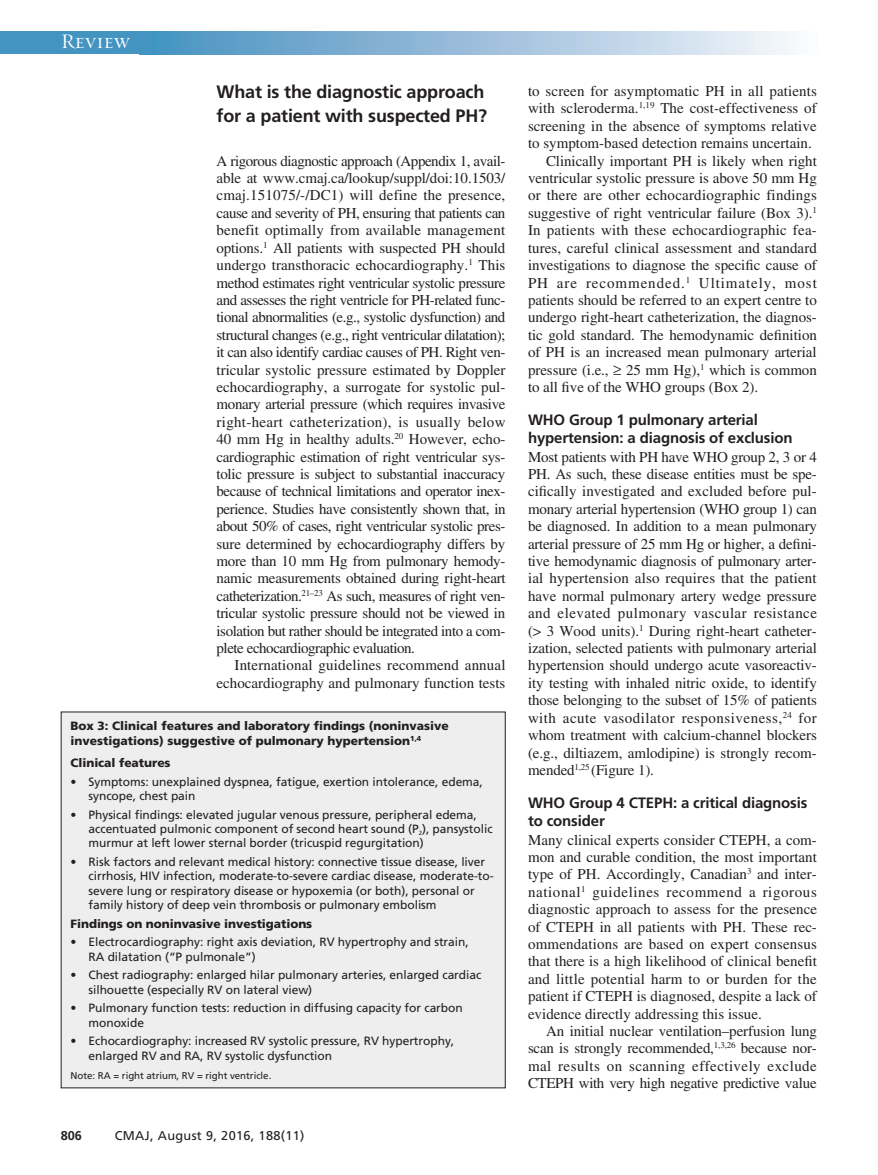
<style>
.page{position:relative;width:878px;height:1175px;background:#fff}
.page>*{position:absolute;margin:0;border:0;box-sizing:border-box;transform-origin:0 0}
.t1{font:21px "Requiem Display HTF Small Caps";letter-spacing:.005em;color:#fff}
.t2{font:700 18px/24px "Frutiger LT Std";letter-spacing:-.01em;color:#231f20}
.PJ{font:15px/17.4px "Times LT Std";color:#231f20;text-align:justify}
.t3{font:700 15px/18px "Frutiger LT Std";letter-spacing:-.01em;color:#231f20}
.t4{font:12.75px "Frutiger LT Std";letter-spacing:.025em;color:#231f20}
.t5{font:700 12.75px "Frutiger LT Std";color:#231f20}
.Box_list_1{font:12px/14.2px "Frutiger LT Std";letter-spacing:-.005em;color:#231f20}
.Box_title{font:900 12px/15px "Frutiger LT Std";color:#231f20}
.Box_PJ{font:900 12px "Frutiger LT Std";letter-spacing:-.005em;color:#231f20}
.Box_Footnote{font:9.75px "Frutiger LT Std";letter-spacing:-.005em;color:#231f20}
</style>
<div class="page">
<div style="left:139px;top:32px;width:678px;height:22px;background:linear-gradient(to right,#438dbe,#f9f7fb)"></div>
<div style="left:0;top:32px;width:151px;height:22px;background:#4494c2"></div>
<div style="left:61px;top:712px;width:444px;height:375px;background:#eeeeef"></div>
<h1 class="t1" style="left:61px;top:29px;width:70px">Review</h1>
<h1 class="t2" style="left:216px;top:80px;width:272px">What is the diagnostic approach for a patient with suspected PH?</h1>
<p class="PJ" style="left:216px;top:152px;width:290px">A rigorous diagnostic approach (Appendix 1, avail&shy;able at www.cmaj.ca/lookup/suppl/doi:10.1503/ cmaj.151075/-/DC1) will define the presence, cause and severity of PH, ensuring that patients can benefit optimally from available management options.<sup>1</sup> All patients with suspected PH should undergo transthoracic echocardiography.<sup>1</sup> This method estimates right ventricular systolic pressure and assesses the right ventricle for PH-related func&shy;tional abnormalities (e.g., systolic dysfunction) and structural changes (e.g., right ventricular dilatation); it can also identify cardiac causes of PH. Right ven&shy;tricular systolic pressure estimated by Doppler echocardiography, a surrogate for systolic pul&shy;monary arterial pressure (which requires invasive right-heart catheterization), is usually below 40 mm Hg in healthy adults.<sup>20</sup> However, echo&shy;cardiographic estimation of right ventricular sys&shy;tolic pressure is subject to substantial inaccuracy because of technical limitations and operator inex&shy;perience. Studies have consistently shown that, in about 50% of cases, right ventricular systolic pres&shy;sure determined by echocardiography differs by more than 10 mm Hg from pulmonary hemody&shy;namic measurements obtained during right-heart catheterization.<sup>21–23</sup> As such, measures of right ven&shy;tricular systolic pressure should not be viewed in isolation but rather should be integrated into a com&shy;plete echocardiographic evaluation.</p>
<p class="PJ" style="left:216px;top:656px;width:290px;text-align:right">International guidelines recommend annual echocardiography and pulmonary function tests</p>
<p class="Box_title" style="left:70px;top:718px;width:380px">Box 3: Clinical features and laboratory findings (noninvasive investigations) suggestive of pulmonary hypertension<sup>1,4</sup></p>
<p class="Box_PJ" style="left:70px;top:755px;width:102px">Clinical features</p>
<p class="Box_list_1" style="left:88px;top:774px;width:396px;text-indent:-18px">• Symptoms: unexplained dyspnea, fatigue, exertion intolerance, edema, syncope, chest pain</p>
<p class="Box_list_1" style="left:88px;top:807px;width:405px;text-indent:-18px">• Physical findings: elevated jugular venous pressure, peripheral edema, accentuated pulmonic component of second heart sound (P<sub>2</sub>), pansystolic murmur at left lower sternal border (tricuspid regurgitation)</p>
<p class="Box_list_1" style="left:88px;top:855px;width:407px;text-indent:-18px">• Risk factors and relevant medical history: connective tissue disease, liver cirrhosis, HIV infection, moderate-to-severe cardiac disease, moderate-to&shy;severe lung or respiratory disease or hypoxemia (or both), personal or family history of deep vein thrombosis or pulmonary embolism</p>
<p class="Box_PJ" style="left:70px;top:916px;width:243px">Findings on noninvasive investigations</p>
<p class="Box_list_1" style="left:88px;top:935px;width:382px;text-indent:-18px">• Electrocardiography: right axis deviation, RV hypertrophy and strain,<br>RA dilatation (“P pulmonale”)</p>
<p class="Box_list_1" style="left:88px;top:968px;width:394px;text-indent:-18px">• Chest radiography: enlarged hilar pulmonary arteries, enlarged cardiac silhouette (especially RV on lateral view)</p>
<p class="Box_list_1" style="left:88px;top:1001px;width:376px;text-indent:-18px">• Pulmonary function tests: reduction in diffusing capacity for carbon monoxide</p>
<p class="Box_list_1" style="left:88px;top:1034px;width:367px;text-indent:-18px">• Echocardiography: increased RV systolic pressure, RV hypertrophy, enlarged RV and RA, RV systolic dysfunction</p>
<p class="Box_Footnote" style="left:70px;top:1069px;width:202px">Note: RA = right atrium, RV = right ventricle.</p>
<p class="t5" style="left:61px;top:1127px;width:23px">806</p>
<p class="t4" style="left:115px;top:1127px;width:191px">CMAJ, August 9, 2016, 188(11)</p>
<p class="PJ" style="left:528px;top:82px;width:290px">to screen for asymptomatic PH in all patients with scleroderma.<sup>1,19</sup> The cost-effectiveness of screening in the absence of symptoms relative to symptom-based detection remains uncertain.</p>
<p class="PJ" style="left:528px;top:152px;width:290px;text-indent:18px">Clinically important PH is likely when right ventricular systolic pressure is above 50 mm Hg or there are other echocardiographic findings suggestive of right ventricular failure (Box 3).<sup>1<br></sup>In patients with these echocardiographic fea&shy;tures, careful clinical assessment and standard investigations to diagnose the specific cause of PH are recommended.<sup>1</sup> Ultimately, most patients should be referred to an expert centre to undergo right-heart catheterization, the diagnos&shy;tic gold standard. The hemodynamic definition of PH is an increased mean pulmonary arterial pressure (i.e., ≥ 25 mm Hg),<sup>1</sup> which is common to all five of the WHO groups (Box 2).</p>
<h2 class="t3" style="left:528px;top:411px;width:266px">WHO Group 1 pulmonary arterial hypertension: a diagnosis of exclusion</h2>
<p class="PJ" style="left:528px;top:448px;width:290px">Most patients with PH have WHO group 2, 3 or 4<br>PH. As such, these disease entities must be spe&shy;cifically investigated and excluded before pul&shy;monary arterial hypertension (WHO group 1) can be diagnosed. In addition to a mean pulmonary arterial pressure of 25 mm Hg or higher, a defini&shy;tive hemodynamic diagnosis of pulmonary arter&shy;ial hypertension also requires that the patient have normal pulmonary artery wedge pressure and elevated pulmonary vascular resistance (&gt; 3 Wood units).<sup>1</sup> During right-heart catheter&shy;ization, selected patients with pulmonary arterial hypertension should undergo acute vasoreactiv&shy;ity testing with inhaled nitric oxide, to identify those belonging to the subset of 15% of patients with acute vasodilator responsiveness,<sup>24</sup> for whom treatment with calcium-channel blockers (e.g., diltiazem, amlodipine) is strongly recom&shy;mended<sup>1,25</sup> (Figure 1).</p>
<h2 class="t3" style="left:528px;top:793px;width:281px">WHO Group 4 CTEPH: a critical diagnosis to consider</h2>
<p class="PJ" style="left:528px;top:830px;width:290px">Many clinical experts consider CTEPH, a com&shy;mon and curable condition, the most important type of PH. Accordingly, Canadian<sup>3</sup> and inter&shy;national<sup>1</sup> guidelines recommend a rigorous diagnostic approach to assess for the presence of CTEPH in all patients with PH. These rec&shy;ommendations are based on expert consensus that there is a high likelihood of clinical benefit and little potential harm to or burden for the patient if CTEPH is diagnosed, despite a lack of evidence directly addressing this issue.</p>
<p class="PJ" style="left:528px;top:1022px;width:290px;text-indent:18px">An initial nuclear ventilation–perfusion lung scan is strongly recommended,<sup>1,3,26</sup> because nor&shy;mal results on scanning effectively exclude CTEPH with very high negative predictive value</p>
</div>
